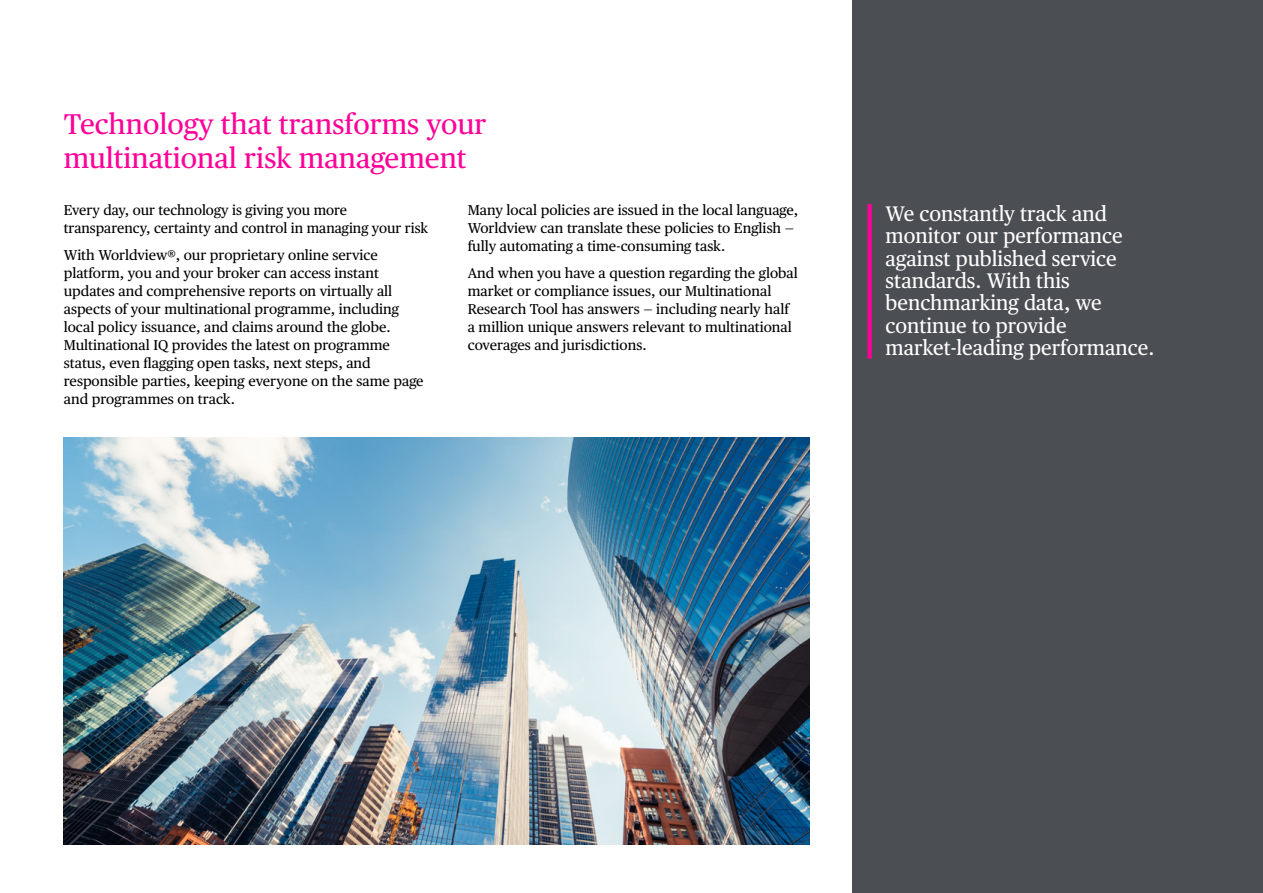
<style>
.page{position:relative;width:1263px;height:893px;background:#fff}
.page>*{position:absolute;margin:0;border:0;box-sizing:border-box;transform-origin:0 0}
.Page_heading{font:28.5px/34.5px "Chubb Publico Text";color:#ff0198}
.Sidebar_breakout_cop{font:21px/22.5px "Chubb Publico Text";color:#fff}
.Page_content_copy{font:14.25px/18px "Chubb Publico Text";color:#000}
</style>
<div class="page">
<div style="left:853px;top:0;width:410px;height:893px;background:#4b4e53"></div>
<div style="left:867px;top:204px;width:5px;height:155px;background:#ff0198"></div>
<img style="left:64px;top:438px;width:745px;height:406px">
<p class="Page_heading" style="left:64px;top:105px;width:424px">Technology that transforms your multinational risk management</p>
<p class="Page_content_copy" style="left:64px;top:200px;width:366px">Every day, our technology is giving you more transparency, certainty and control in managing your risk</p>
<p class="Page_content_copy" style="left:64px;top:245px;width:361px">With Worldview®, our proprietary online service platform, you and your broker can access instant updates and comprehensive reports on virtually all aspects of your multinational programme, including local policy issuance, and claims around the globe.<br>Multinational IQ provides the latest on programme status, even flagging open tasks, next steps, and responsible parties, keeping everyone on the same page and programmes on track.</p>
<p class="Page_content_copy" style="left:468px;top:200px;width:332px">Many local policies are issued in the local language,<br>Worldview can translate these policies to English — fully automating a time-consuming task.</p>
<p class="Page_content_copy" style="left:468px;top:263px;width:331px">And when you have a question regarding the global market or compliance issues, our Multinational Research Tool has answers — including nearly half a million unique answers relevant to multinational coverages and jurisdictions.</p>
<p class="Sidebar_breakout_cop" style="left:885px;top:201px;width:270px">We constantly track and monitor our performance against published service standards. With this benchmarking data, we continue to provide market-leading performance.</p>
</div>
